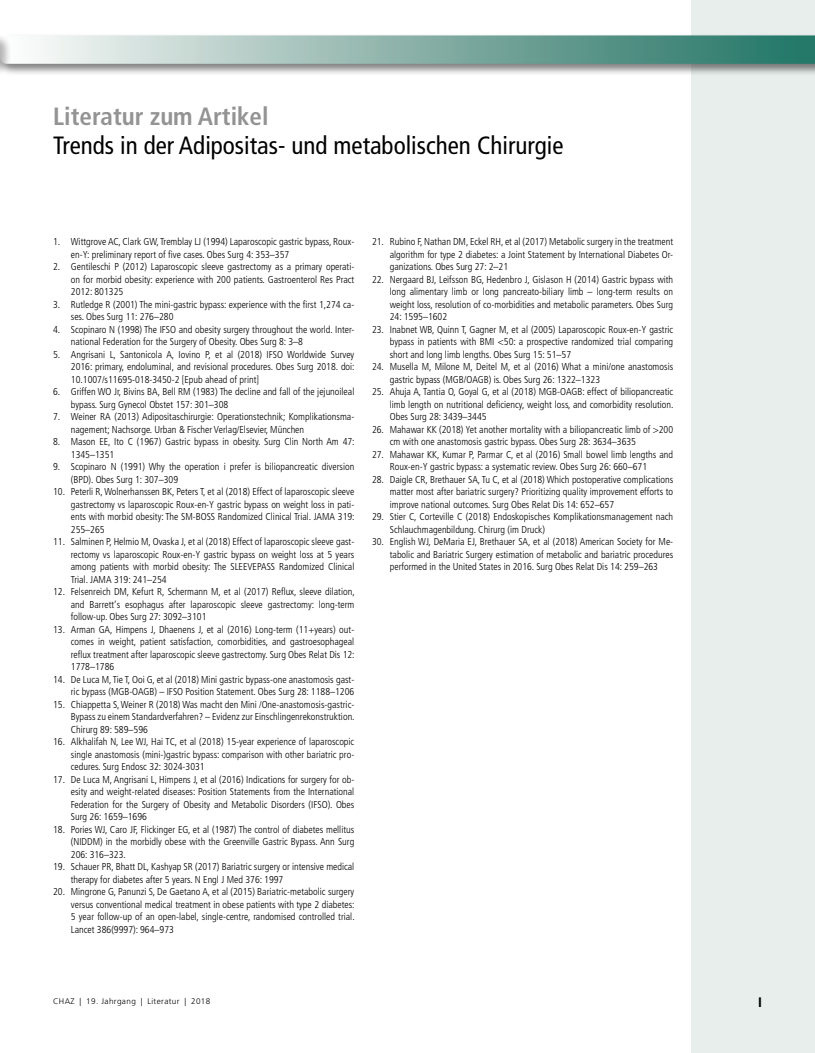
<style>
.page{position:relative;width:815px;height:1053px;background:#fff}
.page>*{position:absolute;margin:0;border:0;box-sizing:border-box;transform-origin:0 0}
.t1{font:condensed 25px "Frutiger LT Std";color:#000}
.t2{font:700 condensed 25px "Frutiger LT Std";color:#939393}
.t3{font:700 13.75px "Frutiger LT Std";color:#000}
.t4{font:300 condensed 10px/12.5px "Frutiger LT Std";color:#000;text-align:justify}
.t5{font:300 8.12px "Frutiger LT Std";letter-spacing:.05em;color:#000}
</style>
<div class="page">
<div style="left:691px;top:0;width:124px;height:1052px;background:#e7eeec"></div>
<div style="left:0;top:33px;width:815px;height:42px;background:#000;opacity:.5"></div>
<div style="left:0;top:33px;width:12px;height:42px;background:#000;opacity:.3"></div>
<svg style="left:0;top:35px;width:815px;height:29px;background:#8eb4ac"></svg>
<h1 class="t2" style="left:53px;top:102px;width:217px">Literatur zum Artikel</h1>
<h1 class="t1" style="left:53px;top:131px;width:512px">Trends in der Adipositas- und metabolischen Chirurgie</h1>
<p class="t4" style="left:71px;top:235px;width:285px;text-indent:-18px">1. Wittgrove AC, Clark GW, Tremblay LJ (1994) Laparoscopic gastric bypass, Roux&shy;en-Y: preliminary report of five cases. Obes Surg 4: 353–357</p>
<p class="t4" style="left:71px;top:260px;width:285px;text-indent:-18px">2. Gentileschi P (2012) Laparoscopic sleeve gastrectomy as a primary operati&shy;on for morbid obesity: experience with 200 patients. Gastroenterol Res Pract 2012: 801325</p>
<p class="t4" style="left:71px;top:298px;width:285px;text-indent:-18px">3. Rutledge R (2001) The mini-gastric bypass: experience with the first 1,274 ca&shy;ses. Obes Surg 11: 276–280</p>
<p class="t4" style="left:71px;top:323px;width:285px;text-indent:-18px">4. Scopinaro N (1998) The IFSO and obesity surgery throughout the world. Inter&shy;national Federation for the Surgery of Obesity. Obes Surg 8: 3–8</p>
<p class="t4" style="left:71px;top:348px;width:285px;text-indent:-18px">5. Angrisani L, Santonicola A, Iovino P, et al (2018) IFSO Worldwide Survey 2016: primary, endoluminal, and revisional procedures. Obes Surg 2018. doi:<br>10.1007/s11695-018-3450-2 [Epub ahead of print]</p>
<p class="t4" style="left:71px;top:385px;width:285px;text-indent:-18px">6. Griffen WO Jr, Bivins BA, Bell RM (1983) The decline and fall of the jejunoileal bypass. Surg Gynecol Obstet 157: 301–308</p>
<p class="t4" style="left:71px;top:410px;width:285px;text-indent:-18px">7. Weiner RA (2013) Adipositaschirurgie: Operationstechnik; Komplikationsma&shy;nagement; Nachsorge. Urban &amp; Fischer Verlag/Elsevier, München</p>
<p class="t4" style="left:71px;top:435px;width:285px;text-indent:-18px">8. Mason EE, Ito C (1967) Gastric bypass in obesity. Surg Clin North Am 47:<br>1345–1351</p>
<p class="t4" style="left:71px;top:460px;width:285px;text-indent:-18px">9. Scopinaro N (1991) Why the operation i prefer is biliopancreatic diversion (BPD). Obes Surg 1: 307–309</p>
<p class="t4" style="left:71px;top:485px;width:285px;text-indent:-18px">10. Peterli R, Wolnerhanssen BK, Peters T, et al (2018) Effect of laparoscopic sleeve gastrectomy vs laparoscopic Roux-en-Y gastric bypass on weight loss in pati&shy;ents with morbid obesity: The SM-BOSS Randomized Clinical Trial. JAMA 319:<br>255–265</p>
<p class="t4" style="left:71px;top:535px;width:285px;text-indent:-18px">11. Salminen P, Helmio M, Ovaska J, et al (2018) Effect of laparoscopic sleeve gast&shy;rectomy vs laparoscopic Roux-en-Y gastric bypass on weight loss at 5 years among patients with morbid obesity: The SLEEVEPASS Randomized Clinical Trial. JAMA 319: 241–254</p>
<p class="t4" style="left:71px;top:585px;width:285px;text-indent:-18px">12. Felsenreich DM, Kefurt R, Schermann M, et al (2017) Reflux, sleeve dilation, and Barrett‘s esophagus after laparoscopic sleeve gastrectomy: long-term follow-up. Obes Surg 27: 3092–3101</p>
<p class="t4" style="left:71px;top:623px;width:285px;text-indent:-18px">13. Arman GA, Himpens J, Dhaenens J, et al (2016) Long-term (11+years) out&shy;comes in weight, patient satisfaction, comorbidities, and gastroesophageal reflux treatment after laparoscopic sleeve gastrectomy. Surg Obes Relat Dis 12:<br>1778–1786</p>
<p class="t4" style="left:53px;top:673px;width:303px;text-align:right">14. De Luca M, Tie T, Ooi G, et al (2018) Mini gastric bypass-one anastomosis gast&shy;ric bypass (MGB-OAGB) – IFSO Position Statement. Obes Surg 28: 1188–1206</p>
<p class="t4" style="left:71px;top:698px;width:285px;text-indent:-18px">15. Chiappetta S, Weiner R (2018) Was macht den Mini /One-anastomosis-gastric-Bypass zu einem Standardverfahren? – Evidenz zur Einschlingenrekonstruktion.<br>Chirurg 89: 589–596</p>
<p class="t4" style="left:71px;top:735px;width:285px;text-indent:-18px">16. Alkhalifah N, Lee WJ, Hai TC, et al (2018) 15-year experience of laparoscopic single anastomosis (mini-)gastric bypass: comparison with other bariatric pro&shy;cedures. Surg Endosc 32: 3024-3031</p>
<p class="t4" style="left:71px;top:773px;width:285px;text-indent:-18px">17. De Luca M, Angrisani L, Himpens J, et al (2016) Indications for surgery for ob&shy;esity and weight-related diseases: Position Statements from the International Federation for the Surgery of Obesity and Metabolic Disorders (IFSO). Obes Surg 26: 1659–1696</p>
<p class="t4" style="left:71px;top:823px;width:285px;text-indent:-18px">18. Pories WJ, Caro JF, Flickinger EG, et al (1987) The control of diabetes mellitus (NIDDM) in the morbidly obese with the Greenville Gastric Bypass. Ann Surg 206: 316–323.</p>
<p class="t4" style="left:71px;top:860px;width:285px;text-indent:-18px">19. Schauer PR, Bhatt DL, Kashyap SR (2017) Bariatric surgery or intensive medical therapy for diabetes after 5 years. N Engl J Med 376: 1997</p>
<p class="t4" style="left:71px;top:885px;width:285px;text-indent:-18px">20. Mingrone G, Panunzi S, De Gaetano A, et al (2015) Bariatric-metabolic surgery versus conventional medical treatment in obese patients with type 2 diabetes:<br>5 year follow-up of an open-label, single-centre, randomised controlled trial.<br>Lancet 386(9997): 964–973</p>
<p class="t4" style="left:390px;top:235px;width:285px;text-indent:-18px">21. Rubino F, Nathan DM, Eckel RH, et al (2017) Metabolic surgery in the treatment algorithm for type 2 diabetes: a Joint Statement by International Diabetes Or&shy;ganizations. Obes Surg 27: 2–21</p>
<p class="t4" style="left:390px;top:273px;width:285px;text-indent:-18px">22. Nergaard BJ, Leifsson BG, Hedenbro J, Gislason H (2014) Gastric bypass with long alimentary limb or long pancreato-biliary limb – long-term results on weight loss, resolution of co-morbidities and metabolic parameters. Obes Surg 24: 1595–1602</p>
<p class="t4" style="left:390px;top:323px;width:285px;text-indent:-18px">23. Inabnet WB, Quinn T, Gagner M, et al (2005) Laparoscopic Roux-en-Y gastric bypass in patients with BMI &lt;50: a prospective randomized trial comparing short and long limb lengths. Obes Surg 15: 51–57</p>
<p class="t4" style="left:390px;top:360px;width:285px;text-indent:-18px">24. Musella M, Milone M, Deitel M, et al (2016) What a mini/one anastomosis gastric bypass (MGB/OAGB) is. Obes Surg 26: 1322–1323</p>
<p class="t4" style="left:390px;top:385px;width:285px;text-indent:-18px">25. Ahuja A, Tantia O, Goyal G, et al (2018) MGB-OAGB: effect of biliopancreatic limb length on nutritional deficiency, weight loss, and comorbidity resolution.<br>Obes Surg 28: 3439–3445</p>
<p class="t4" style="left:390px;top:423px;width:285px;text-indent:-18px">26. Mahawar KK (2018) Yet another mortality with a biliopancreatic limb of &gt;200 cm with one anastomosis gastric bypass. Obes Surg 28: 3634–3635</p>
<p class="t4" style="left:390px;top:448px;width:285px;text-indent:-18px">27. Mahawar KK, Kumar P, Parmar C, et al (2016) Small bowel limb lengths and<br>Roux-en-Y gastric bypass: a systematic review. Obes Surg 26: 660–671</p>
<p class="t4" style="left:390px;top:473px;width:285px;text-indent:-18px">28. Daigle CR, Brethauer SA, Tu C, et al (2018) Which postoperative complications matter most after bariatric surgery? Prioritizing quality improvement efforts to improve national outcomes. Surg Obes Relat Dis 14: 652–657</p>
<p class="t4" style="left:390px;top:510px;width:285px;text-indent:-18px">29. Stier C, Corteville C (2018) Endoskopisches Komplikationsmanagement nach<br>Schlauchmagenbildung. Chirurg (im Druck)</p>
<p class="t4" style="left:390px;top:535px;width:285px;text-indent:-18px">30. English WJ, DeMaria EJ, Brethauer SA, et al (2018) American Society for Me&shy;tabolic and Bariatric Surgery estimation of metabolic and bariatric procedures performed in the United States in 2016. Surg Obes Relat Dis 14: 259–263</p>
<p class="t5" style="left:53px;top:996px;width:159px">CHAZ | 19. Jahrgang | Literatur | 2018</p>
<h2 class="t3" style="left:758px;top:994px;width:5px">I</h2>
</div>
